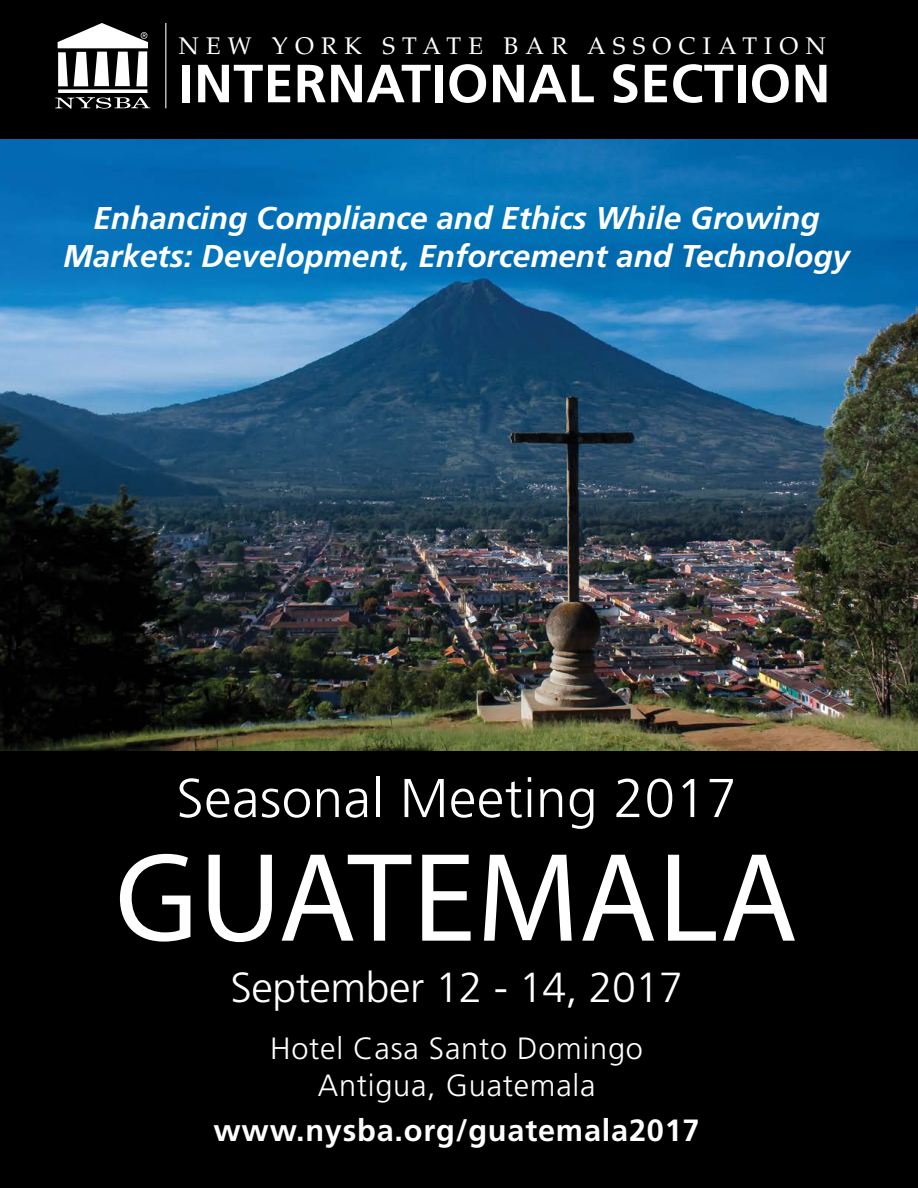
<style>
.page{position:relative;width:918px;height:1188px;background:#fff}
.page>*{position:absolute;margin:0;border:0;box-sizing:border-box;transform-origin:0 0}
.t1{font:127.5px "Myriad Pro";letter-spacing:.01em;color:#fff}
.t2{font:300 54.6px "Frutiger";letter-spacing:.01em;color:#fff}
.t3{font:700 53.7px "Frutiger";letter-spacing:.01em;color:#fff}
.t4{font:300 42px "Frutiger";letter-spacing:-.01em;color:#fff}
.t5{font:italic 700 31.5px/37.8px "Frutiger";color:#fff;text-align:center}
.t6{font:300 30.75px/36.9px "Frutiger";letter-spacing:.025em;color:#fff;text-align:center}
.t7{font:700 30.75px "Frutiger";letter-spacing:.025em;color:#fff}
.t8{font:24px "Palatino";letter-spacing:.3em;color:#fff}
</style>
<div class="page">
<div style="left:0;top:750px;width:918px;height:438px;background:#000"></div>
<img style="left:0;top:138px;width:918px;height:613px">
<div style="left:0;top:0;width:918px;height:138px;background:#000"></div>
<svg style="left:55px;top:97px;width:95px;height:11px"></svg>
<svg style="left:58px;top:89px;width:89px;height:4px"></svg>
<svg style="left:58px;top:23px;width:90px;height:63px"></svg>
<hr style="left:165px;top:23px;width:1px;height:85px;background:#fff">
<p class="t8" style="left:179px;top:31px;width:648px">NEW YORK STATE BAR ASSOCIATION</p>
<h3 class="t3" style="left:179px;top:52px;width:653px">INTERNATIONAL SECTION</h3>
<p class="t5" style="left:63px;top:199px;width:789px">Enhancing Compliance and Ethics While Growing<br>Markets: Development, Enforcement and Technology</p>
<h2 class="t2" style="left:176px;top:767px;width:562px">Seasonal Meeting 2017</h2>
<h1 class="t1" style="left:115px;top:819px;width:684px">GUATEMALA</h1>
<h3 class="t4" style="left:230px;top:964px;width:454px">September 12 - 14, 2017</h3>
<p class="t6" style="left:270px;top:1031px;width:374px">Hotel Casa Santo Domingo<br>Antigua, Guatemala</p>
<p class="t7" style="left:214px;top:1112px;width:488px">www.nysba.org/guatemala2017</p>
</div>
